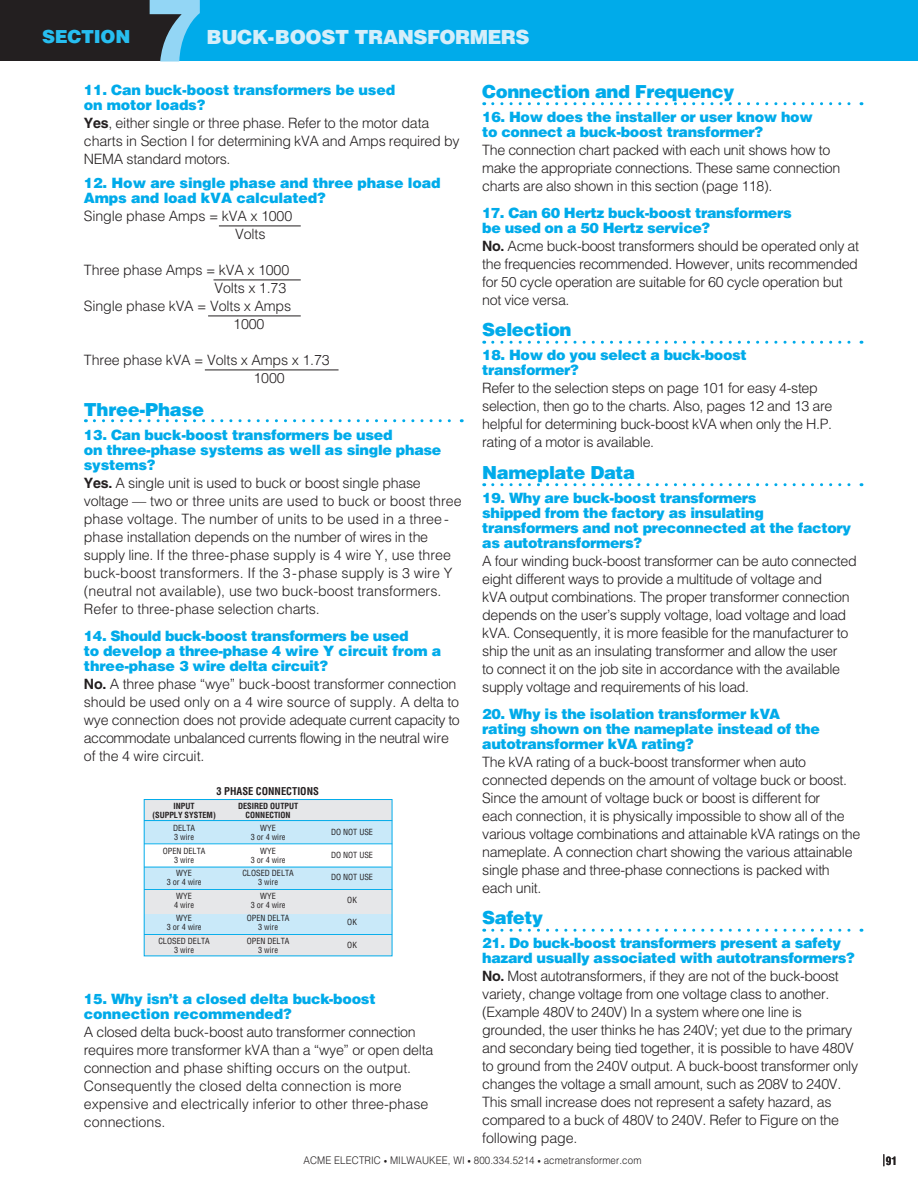
<style>
.page{position:relative;width:918px;height:1188px;background:#fff}
.page>*{position:absolute;margin:0;border:0;box-sizing:border-box;transform-origin:0 0}
.t1{font:900 88.5px "Helvetica";color:#93d6f5}
.t2{font:900 19.5px "Helvetica";letter-spacing:-.02em;color:#d5eefa}
.t3{font:900 18px "Helvetica";letter-spacing:-.025em;color:#00abea}
.t4{font:900 18px "Helvetica";letter-spacing:-.015em;color:#27bef0}
.t5{font:300 14.25px/18px "Helvetica";letter-spacing:-.025em;color:#231f20}
.t6{font:900 14.25px/15px "Helvetica";letter-spacing:-.025em;color:#00abea}
.t7{font:300 14.25px/18px "Helvetica";color:#231f20}
.t8{font:700 condensed 11.25px "Helvetica";color:#231f20}
.t9{font:300 10.5px "Helvetica";letter-spacing:.01em;color:#231f20;scale:.93 1}
.t10{font:700 condensed 10.5px "Helvetica";color:#231f20}
.t11{font:condensed 8.25px/9px "Helvetica";color:#231f20;text-align:center}
.t12{font:700 condensed 8.25px/9px "Helvetica";color:#231f20;text-align:center}
.s1{font-weight:700}
.s2{font-size:7.5px}
</style>
<div class="page">
<div style="left:0;top:0;width:189px;height:61px;background:#231f20"></div>
<div style="left:176px;top:0;width:742px;height:61px;background:#00abea"></div>
<svg style="left:175px;top:8px;width:20px;height:36px"></svg>
<svg style="left:883px;top:1154px;width:1px;height:12px"></svg>
<div style="left:144px;top:821px;width:248px;height:22px;background:#c9e9f9"></div>
<div style="left:144px;top:867px;width:248px;height:89px;background:#c9e9f9"></div>
<div style="left:144px;top:800px;width:248px;height:21px;background:#e6e7e9"></div>
<hr style="left:144px;top:820px;width:248px;height:1px;background:#00abea">
<hr style="left:144px;top:843px;width:248px;height:1px;background:#00abea">
<hr style="left:144px;top:867px;width:248px;height:1px;background:#00abea">
<hr style="left:144px;top:889px;width:248px;height:1px;background:#00abea">
<hr style="left:144px;top:934px;width:248px;height:1px;background:#00abea">
<hr style="left:219px;top:226px;width:82px;height:1px;background:#231f20">
<hr style="left:214px;top:280px;width:87px;height:1px;background:#231f20">
<hr style="left:208px;top:316px;width:93px;height:1px;background:#231f20">
<hr style="left:205px;top:370px;width:134px;height:1px;background:#231f20">
<svg style="left:94px;top:419px;width:368px;height:3px"></svg>
<div style="left:144px;top:890px;width:248px;height:23px;background:#e6e7e9"></div>
<div style="left:144px;top:935px;width:248px;height:21px;background:#e6e7e9"></div>
<svg style="left:493px;top:102px;width:369px;height:3px"></svg>
<svg style="left:493px;top:341px;width:369px;height:3px"></svg>
<svg style="left:493px;top:483px;width:369px;height:3px"></svg>
<svg style="left:493px;top:929px;width:369px;height:3px"></svg>
<div style="left:144px;top:799px;width:248px;height:157px;border:1px solid #00abea"></div>
<p class="t4" style="left:42px;top:25px;width:90px">SECTION</p>
<h1 class="t1" style="left:145px;top:-28px;width:61px">7</h1>
<h2 class="t2" style="left:207px;top:24px;width:325px">BUCK-BOOST TRANSFORMERS</h2>
<p class="t6" style="left:84px;top:82px;width:313px">11. Can buck-boost transformers be used on motor loads?</p>
<p class="t5" style="left:84px;top:114px;width:377px"><span class="s1">Yes</span>, either single or three phase. Refer to the motor data charts in Section I for determining kVA and Amps required by<br>NEMA standard motors.</p>
<p class="t6" style="left:84px;top:175px;width:358px">12. How are single phase and three phase load<br>Amps and load kVA calculated?</p>
<p class="t5" style="left:235px;top:207px;width:59px;text-indent:-151px">Single phase Amps = kVA x 1000<br>Volts</p>
<p class="t5" style="left:84px;top:261px;width:207px">Three phase Amps = kVA x 1000</p>
<p class="t5" style="left:215px;top:279px;width:73px">Volts x 1.73</p>
<p class="t5" style="left:84px;top:297px;width:209px">Single phase kVA = Volts x Amps</p>
<p class="t5" style="left:233px;top:315px;width:33px">1000</p>
<p class="t5" style="left:254px;top:351px;width:78px;text-indent:-170px">Three phase kVA = Volts x Amps x 1.73<br>1000</p>
<p class="t3" style="left:84px;top:398px;width:122px">Three-Phase</p>
<p class="t6" style="left:84px;top:427px;width:359px">13. Can buck-boost transformers be used<br>on three-phase systems as well as single phase systems?</p>
<p class="t7" style="left:84px;top:474px;width:379px"><span class="s1">Yes.</span> A single unit is used to buck or boost single phase voltage — two or three units are used to buck or boost three phase voltage. The number of units to be used in a three - phase installation depends on the number of wires in the supply line. If the three-phase supply is 4 wire Y, use three buck-boost transformers. If the 3-phase supply is 3 wire Y (neutral not available), use two buck-boost transformers.<br>Refer to three-phase selection charts.</p>
<p class="t6" style="left:84px;top:628px;width:359px">14. Should buck-boost transformers be used<br>to develop a three-phase 4 wire Y circuit from a three-phase 3 wire delta circuit?</p>
<p class="t5" style="left:84px;top:675px;width:377px"><span class="s1">No.</span> A three phase “wye” buck-boost transformer connection should be used only on a 4 wire source of supply. A delta to wye connection does not provide adequate current capacity to accommodate unbalanced currents flowing in the neutral wire of the 4 wire circuit.</p>
<p class="t10" style="left:217px;top:785px;width:104px">3 PHASE CONNECTIONS</p>
<p class="t12" style="left:152px;top:801px;width:65px">INPUT<br>(SUPPLY SYSTEM)</p>
<p class="t11" style="left:173px;top:824px;width:24px;text-align:left">DELTA<br>3 wire</p>
<p class="t11" style="left:163px;top:846px;width:44px">OPEN DELTA<br>3 wire</p>
<p class="t11" style="left:167px;top:869px;width:36px">WYE<br>3 or 4 wire</p>
<p class="t11" style="left:174px;top:891px;width:21px;text-align:left">WYE<br>4 wire</p>
<p class="t11" style="left:167px;top:914px;width:36px">WYE<br>3 or 4 wire</p>
<p class="t11" style="left:158px;top:936px;width:53px">CLOSED DELTA<br>3 wire</p>
<p class="t12" style="left:238px;top:801px;width:62px">DESIRED OUTPUT<br>CONNECTION</p>
<p class="t11" style="left:251px;top:824px;width:36px">WYE<br>3 or 4 wire</p>
<p class="t11" style="left:251px;top:846px;width:36px">WYE<br>3 or 4 wire</p>
<p class="t11" style="left:242px;top:869px;width:53px">CLOSED DELTA<br>3 wire</p>
<p class="t11" style="left:251px;top:891px;width:36px">WYE<br>3 or 4 wire</p>
<p class="t11" style="left:247px;top:914px;width:44px">OPEN DELTA<br>3 wire</p>
<p class="t11" style="left:247px;top:936px;width:44px">OPEN DELTA<br>3 wire</p>
<p class="t11" style="left:331px;top:828px;width:43px">DO NOT USE</p>
<p class="t11" style="left:331px;top:850px;width:43px">DO NOT USE</p>
<p class="t11" style="left:331px;top:873px;width:43px">DO NOT USE</p>
<p class="t11" style="left:347px;top:895px;width:11px">OK</p>
<p class="t11" style="left:347px;top:918px;width:11px">OK</p>
<p class="t11" style="left:347px;top:940px;width:11px">OK</p>
<p class="t6" style="left:84px;top:991px;width:293px">15. Why isn’t a closed delta buck-boost connection recommended?</p>
<p class="t7" style="left:84px;top:1023px;width:351px">A closed delta buck-boost auto transformer connection requires more transformer kVA than a “wye” or open delta connection and phase shifting occurs on the output.<br>Consequently the closed delta connection is more expensive and electrically inferior to other three-phase connections.</p>
<p class="t3" style="left:482px;top:80px;width:254px">Connection and Frequency</p>
<p class="t6" style="left:482px;top:109px;width:332px">16. How does the installer or user know how to connect a buck-boost transformer?</p>
<p class="t5" style="left:482px;top:140px;width:360px">The connection chart packed with each unit shows how to make the appropriate connections. These same connection charts are also shown in this section (page 118).</p>
<p class="t6" style="left:482px;top:205px;width:311px">17. Can 60 Hertz buck-boost transformers be used on a 50 Hertz service?</p>
<p class="t5" style="left:482px;top:236px;width:378px"><span class="s1">No.</span> Acme buck-boost transformers should be operated only at the frequencies recommended. However, units recommended for 50 cycle operation are suitable for 60 cycle operation but not vice versa.</p>
<p class="t3" style="left:482px;top:318px;width:91px">Selection</p>
<p class="t6" style="left:482px;top:347px;width:266px">18. How do you select a buck-boost transformer?</p>
<p class="t5" style="left:482px;top:379px;width:352px">Refer to the selection steps on page 101 for easy 4-step selection, then go to the charts. Also, pages 12 and 13 are helpful for determining buck-boost kVA when only the H.P. rating of a motor is available.</p>
<p class="t3" style="left:482px;top:461px;width:154px">Nameplate Data</p>
<p class="t6" style="left:482px;top:490px;width:370px">19. Why are buck-boost transformers<br>shipped from the factory as insulating transformers and not preconnected at the factory as autotransformers?</p>
<p class="t5" style="left:482px;top:551px;width:376px">A four winding buck-boost transformer can be auto connected eight different ways to provide a multitude of voltage and<br>kVA output combinations. The proper transformer connection depends on the user’s supply voltage, load voltage and load kVA. Consequently, it is more feasible for the manufacturer to ship the unit as an insulating transformer and allow the user<br>to connect it on the job site in accordance with the available supply voltage and requirements of his load.</p>
<p class="t6" style="left:482px;top:706px;width:339px">20. Why is the isolation transformer kVA rating shown on the nameplate instead of the autotransformer kVA rating?</p>
<p class="t5" style="left:482px;top:752px;width:380px">The kVA rating of a buck-boost transformer when auto connected depends on the amount of voltage buck or boost.<br>Since the amount of voltage buck or boost is different for<br>each connection, it is physically impossible to show all of the various voltage combinations and attainable kVA ratings on the nameplate. A connection chart showing the various attainable single phase and three-phase connections is packed with each unit.</p>
<p class="t3" style="left:482px;top:906px;width:62px">Safety</p>
<p class="t6" style="left:482px;top:935px;width:374px">21. Do buck-boost transformers present a safety hazard usually associated with autotransformers?</p>
<p class="t5" style="left:482px;top:967px;width:377px"><span class="s1">No.</span> Most autotransformers, if they are not of the buck-boost variety, change voltage from one voltage class to another. (Example 480V to 240V) In a system where one line is grounded, the user thinks he has 240V; yet due to the primary and secondary being tied together, it is possible to have 480V to ground from the 240V output. A buck-boost transformer only changes the voltage a small amount, such as 208V to 240V.<br>This small increase does not represent a safety hazard, as compared to a buck of 480V to 240V. Refer to Figure on the following page.</p>
<p class="t9" style="left:304px;top:1154px;width:365px">ACME ELECTRIC <span class="s2">•</span> MILWAUKEE, WI <span class="s2">•</span> 800.334.5214 <span class="s2">•</span> acmetransformer.com</p>
<p class="t8" style="left:886px;top:1154px;width:13px">91</p>
</div>
